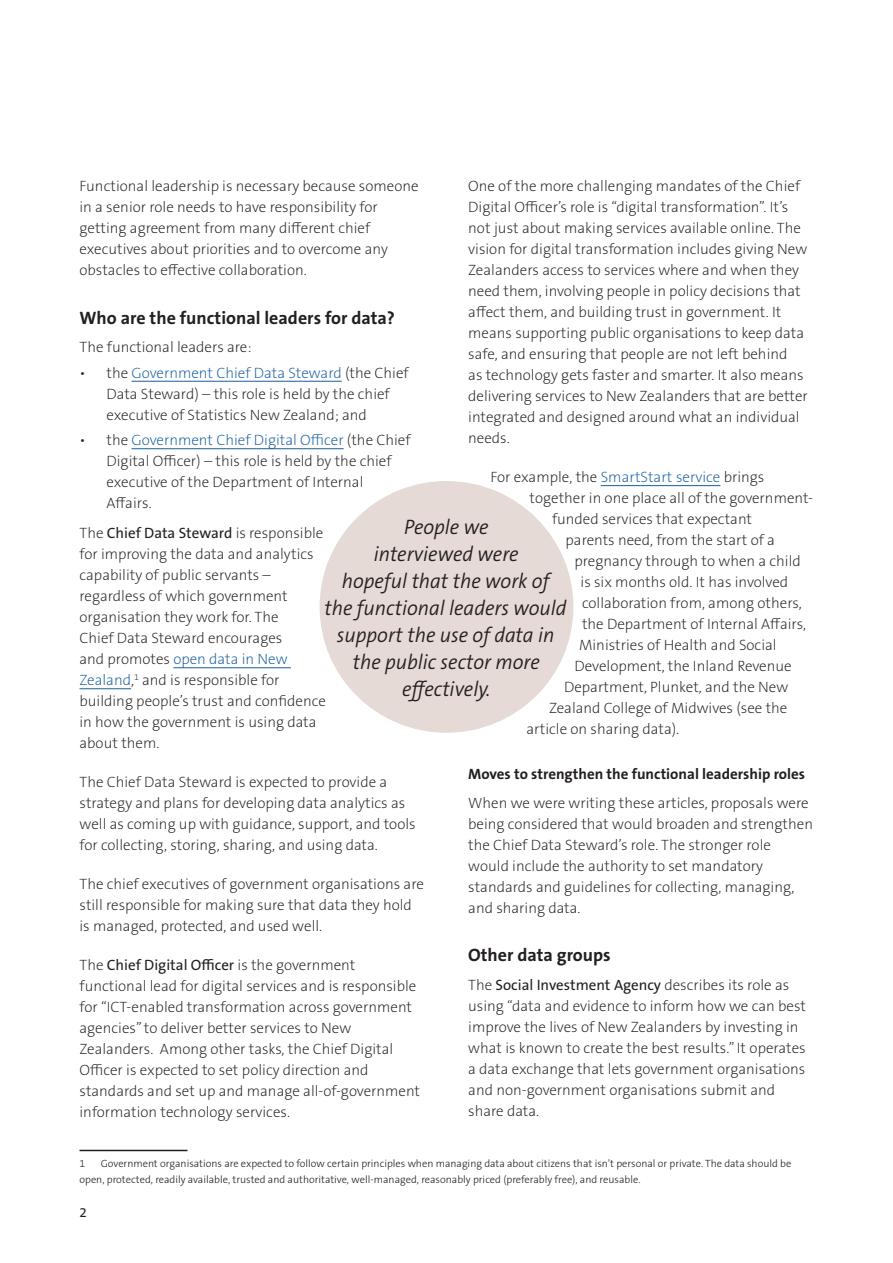
<style>
.page{position:relative;width:893px;height:1263px;background:#fff}
.page>*{position:absolute;margin:0;border:0;box-sizing:border-box;transform-origin:0 0}
.Centre_message{font:italic 300 21px/27px "The Sans OT4";color:#231f20;text-align:center;scale:.95 1}
.Heading{font:700 18px "The Sans OT7";color:#231f20}
.body_text{font:200 15px/21px "The Sans OT2";color:#231f20}
.Sub-heading{font:700 15px "The Sans OT7";color:#231f20}
.pre-bullet{font:200 15px "The Sans OT2";color:#231f20}
.t1{font:13.5px "The Sans OT5 Plain";color:#231f20}
.Footnote{font:300 10.5px/16.5px "The Sans OT3";color:#231f20}
.s1{color:#175d9e}
.s2{font-family:"The Sans OT5 Plain";font-weight:400}
</style>
<div class="page">
<hr style="left:132px;top:381px;width:210px;height:1px;background:#175d9e">
<hr style="left:132px;top:448px;width:212px;height:1px;background:#175d9e">
<hr style="left:173px;top:667px;width:118px;height:1px;background:#175d9e">
<hr style="left:80px;top:688px;width:51px;height:1px;background:#175d9e">
<hr style="left:80px;top:1150px;width:108px;height:1px;background:#231f20">
<hr style="left:601px;top:485px;width:119px;height:1px;background:#175d9e">
<div style="left:320px;top:482px;width:253px;height:250px;background:#e5dad5;border-radius:50%"></div>
<p class="body_text" style="left:468px;top:176px;width:341px">One of the more challenging mandates of the Chief Digital Officer’s role is “digital transformation”. It’s not just about making services available online. The vision for digital transformation includes giving New Zealanders access to services where and when they need them, involving people in policy decisions that affect them, and building trust in government. It means supporting public organisations to keep data safe, and ensuring that people are not left behind<br>as technology gets faster and smarter. It also means delivering services to New Zealanders that are better integrated and designed around what an individual needs.</p>
<p class="body_text" style="left:490px;top:467px;width:275px">For example, the <span class="s1">SmartStart service</span> brings</p>
<p class="body_text" style="left:530px;top:488px;width:285px">together in one place all of the government-</p>
<p class="body_text" style="left:552px;top:509px;width:202px">funded services that expectant</p>
<p class="body_text" style="left:566px;top:530px;width:211px">parents need, from the start of a</p>
<p class="body_text" style="left:574px;top:551px;width:228px">pregnancy through to when a child</p>
<p class="body_text" style="left:580px;top:572px;width:209px">is six months old. It has involved</p>
<p class="body_text" style="left:582px;top:593px;width:221px">collaboration from, among others,</p>
<p class="body_text" style="left:582px;top:614px;width:226px">the Department of Internal Affairs,</p>
<p class="body_text" style="left:579px;top:635px;width:199px">Ministries of Health and Social</p>
<p class="body_text" style="left:574px;top:656px;width:219px">Development, the Inland Revenue</p>
<p class="body_text" style="left:564px;top:677px;width:226px">Department, Plunket, and the New</p>
<p class="body_text" style="left:549px;top:698px;width:240px">Zealand College of Midwives (see the</p>
<p class="body_text" style="left:526px;top:719px;width:154px">article on sharing data).</p>
<p class="Sub-heading" style="left:468px;top:764px;width:338px">Moves to strengthen the functional leadership roles</p>
<p class="body_text" style="left:468px;top:792px;width:346px">When we were writing these articles, proposals were being considered that would broaden and strengthen the Chief Data Steward’s role. The stronger role would include the authority to set mandatory standards and guidelines for collecting, managing, and sharing data.</p>
<p class="Heading" style="left:468px;top:944px;width:144px">Other data groups</p>
<p class="body_text" style="left:468px;top:974px;width:339px">The <span class="s2">Social Investment Agency</span> describes its role as using “data and evidence to inform how we can best improve the lives of New Zealanders by investing in what is known to create the best results.” It operates a data exchange that lets government organisations and non-government organisations submit and share data.</p>
<p class="body_text" style="left:80px;top:176px;width:341px">Functional leadership is necessary because someone in a senior role needs to have responsibility for getting agreement from many different chief executives about priorities and to overcome any obstacles to effective collaboration.</p>
<p class="Heading" style="left:80px;top:306px;width:317px">Who are the functional leaders for data?</p>
<p class="pre-bullet" style="left:80px;top:338px;width:174px">The functional leaders are:</p>
<p class="body_text" style="left:106px;top:362px;width:304px;text-indent:-27px">• the <span class="s1">Government Chief Data Steward</span> (the Chief<br>Data Steward) – this role is held by the chief executive of Statistics New Zealand; and</p>
<p class="body_text" style="left:106px;top:430px;width:306px;text-indent:-27px">• the <span class="s1">Government Chief Digital Officer</span> (the Chief Digital Officer) – this role is held by the chief executive of the Department of Internal Affairs.</p>
<p class="body_text" style="left:80px;top:523px;width:248px">The <span class="s2">Chief Data Steward</span> is responsible for improving the data and analytics capability of public servants – regardless of which government organisation they work for. The<br>Chief Data Steward encourages<br>and promotes <span class="s1">open data in New<br>Zealand</span>,<sup>1</sup> and is responsible for building people’s trust and confidence in how the government is using data about them.</p>
<p class="body_text" style="left:80px;top:772px;width:338px">The Chief Data Steward is expected to provide a strategy and plans for developing data analytics as well as coming up with guidance, support, and tools for collecting, storing, sharing, and using data.</p>
<p class="body_text" style="left:80px;top:874px;width:346px">The chief executives of government organisations are still responsible for making sure that data they hold is managed, protected, and used well.</p>
<p class="body_text" style="left:80px;top:955px;width:342px">The <span class="s2">Chief Digital Officer</span> is the government functional lead for digital services and is responsible for “ICT-enabled transformation across government agencies” to deliver better services to New Zealanders. Among other tasks, the Chief Digital Officer is expected to set policy direction and standards and set up and manage all-of-government information technology services.</p>
<p class="Footnote" style="left:80px;top:1155px;width:7px">1</p>
<p class="Centre_message" style="left:325px;top:513px;width:256px">People we<br>interviewed were<br>hopeful that the work of<br>the functional leaders would support the use of data in the public sector more effectively.</p>
<p class="Footnote" style="left:80px;top:1155px;width:713px;text-indent:21px">Government organisations are expected to follow certain principles when managing data about citizens that isn’t personal or private. The data should be open, protected, readily available, trusted and authoritative, well-managed, reasonably priced (preferably free), and reusable.</p>
<p class="t1" style="left:80px;top:1204px;width:9px">2</p>
</div>
